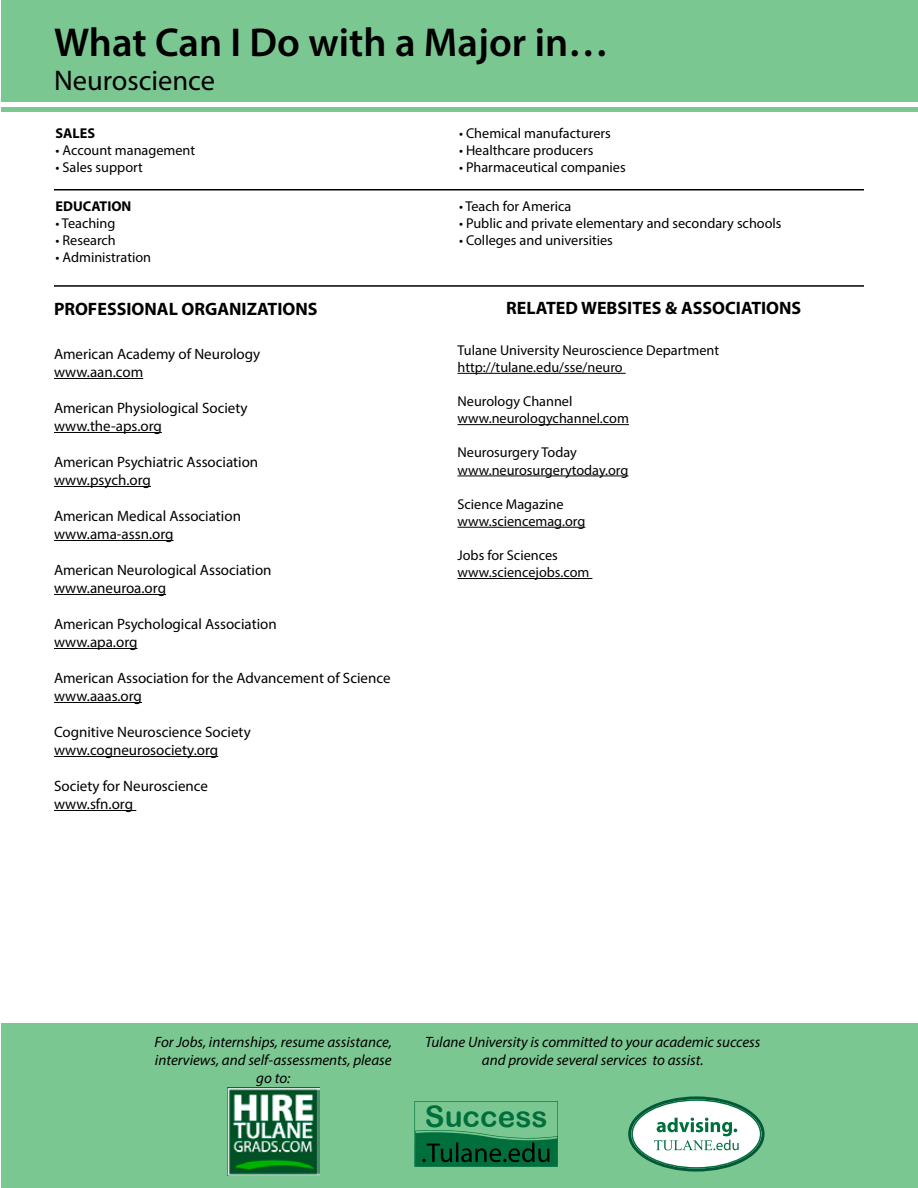
<style>
.page{position:relative;width:918px;height:1188px;background:#fff}
.page>*{position:absolute;margin:0;border:0;box-sizing:border-box;transform-origin:0 0}
.t1{font:600 40.5px "Myriad Pro";color:#000}
.t2{font:29.7px "Arial Rounded MT Bold";color:#006f3b}
.t3{font:28.5px "Myriad Pro";color:#000}
.t4{font:700 18px "Myriad Pro";color:#000}
.t5{font:15px/18px "Myriad Pro";color:#000}
.t6{font:italic 15px/18px "Myriad Pro";color:#000;text-align:center}
.t7{font:14.25px/17.1px "Myriad Pro";color:#000}
.t8{font:700 14.25px "Myriad Pro";color:#000}
</style>
<div class="page">
<div style="left:2px;top:1px;width:916px;height:101px;background:#7bc792"></div>
<div style="left:2px;top:107px;width:916px;height:5px;background:#7bc792"></div>
<div style="left:2px;top:1023px;width:916px;height:165px;background:#7bc792"></div>
<svg style="left:414px;top:1101px;width:144px;height:66px"></svg>
<img style="left:227px;top:1088px;width:92px;height:88px">
<svg style="left:630px;top:1098px;width:133px;height:72px;background:#ddeae5"></svg>
<div style="left:628px;top:1096px;width:137px;height:76px;border:3px solid #015937;border-radius:50%"></div>
<div style="left:631px;top:1099px;width:130px;height:70px;border:2px solid #006f3b;border-radius:50%"></div>
<svg style="left:654px;top:1118px;width:85px;height:32px;background:#bbd8cb"></svg>
<hr style="left:54px;top:378px;width:89px;height:1px;background:#000">
<hr style="left:54px;top:432px;width:108px;height:1px;background:#000">
<hr style="left:54px;top:486px;width:97px;height:1px;background:#000">
<hr style="left:54px;top:540px;width:120px;height:1px;background:#000">
<hr style="left:54px;top:594px;width:112px;height:1px;background:#000">
<hr style="left:54px;top:648px;width:84px;height:1px;background:#000">
<hr style="left:54px;top:702px;width:88px;height:1px;background:#000">
<hr style="left:54px;top:756px;width:164px;height:1px;background:#000">
<hr style="left:54px;top:810px;width:82px;height:1px;background:#000">
<hr style="left:458px;top:373px;width:168px;height:1px;background:#000">
<hr style="left:458px;top:424px;width:171px;height:1px;background:#000">
<hr style="left:458px;top:476px;width:170px;height:1px;background:#000">
<hr style="left:458px;top:527px;width:127px;height:1px;background:#000">
<hr style="left:458px;top:578px;width:134px;height:1px;background:#000">
<hr style="left:54px;top:285px;width:810px;height:2px;background:#000">
<hr style="left:54px;top:189px;width:810px;height:1px;background:#000">
<h1 class="t1" style="left:54px;top:17px;width:556px">What Can I Do with a Major in…</h1>
<h3 class="t3" style="left:54px;top:63px;width:163px">Neuroscience</h3>
<p class="t8" style="left:55px;top:124px;width:41px">SALES</p>
<p class="t7" style="left:55px;top:142px;width:141px">• Account management</p>
<p class="t7" style="left:55px;top:159px;width:89px">• Sales support</p>
<p class="t8" style="left:55px;top:196px;width:77px">EDUCATION</p>
<p class="t7" style="left:55px;top:214px;width:62px">• Teaching</p>
<p class="t7" style="left:55px;top:231px;width:62px">• Research</p>
<p class="t7" style="left:55px;top:248px;width:97px">• Administration</p>
<p class="t7" style="left:459px;top:125px;width:153px">• Chemical manufacturers</p>
<p class="t7" style="left:459px;top:142px;width:136px">• Healthcare producers</p>
<p class="t7" style="left:459px;top:159px;width:168px">• Pharmaceutical companies</p>
<p class="t7" style="left:459px;top:197px;width:114px">• Teach for America</p>
<p class="t7" style="left:459px;top:214px;width:324px">• Public and private elementary and secondary schools</p>
<p class="t7" style="left:459px;top:231px;width:155px">• Colleges and universities</p>
<p class="t4" style="left:54px;top:298px;width:265px">PROFESSIONAL ORGANIZATIONS</p>
<p class="t4" style="left:506px;top:296px;width:297px">RELATED WEBSITES &amp; ASSOCIATIONS</p>
<p class="t7" style="left:458px;top:341px;width:263px">Tulane University Neuroscience Department http://tulane.edu/sse/neuro</p>
<p class="t7" style="left:458px;top:393px;width:173px">Neurology Channel www.neurologychannel.com</p>
<p class="t7" style="left:458px;top:444px;width:172px">Neurosurgery Today www.neurosurgerytoday.org</p>
<p class="t7" style="left:458px;top:495px;width:129px">Science Magazine www.sciencemag.org</p>
<p class="t7" style="left:458px;top:546px;width:133px">Jobs for Sciences www.sciencejobs.com</p>
<p class="t5" style="left:54px;top:345px;width:208px">American Academy of Neurology www.aan.com</p>
<p class="t5" style="left:54px;top:399px;width:195px">American Physiological Society www.the-aps.org</p>
<p class="t5" style="left:54px;top:453px;width:206px">American Psychiatric Association www.psych.org</p>
<p class="t5" style="left:54px;top:507px;width:189px">American Medical Association www.ama-assn.org</p>
<p class="t5" style="left:54px;top:561px;width:219px">American Neurological Association www.aneuroa.org</p>
<p class="t5" style="left:54px;top:615px;width:224px">American Psychological Association www.apa.org</p>
<p class="t5" style="left:54px;top:669px;width:338px">American Association for the Advancement of Science www.aaas.org</p>
<p class="t5" style="left:54px;top:723px;width:198px">Cognitive Neuroscience Society www.cogneurosociety.org</p>
<p class="t5" style="left:54px;top:777px;width:156px">Society for Neuroscience www.sfn.org</p>
<p class="t6" style="left:155px;top:1032px;width:239px">For Jobs, internships, resume assistance, interviews, and self-assessments, please go to:</p>
<p class="t6" style="left:425px;top:1032px;width:337px">Tulane University is committed to your academic success and provide several services to assist.</p>
<h2 class="t2" style="left:425px;top:1099px;width:124px">Success</h2>
</div>
